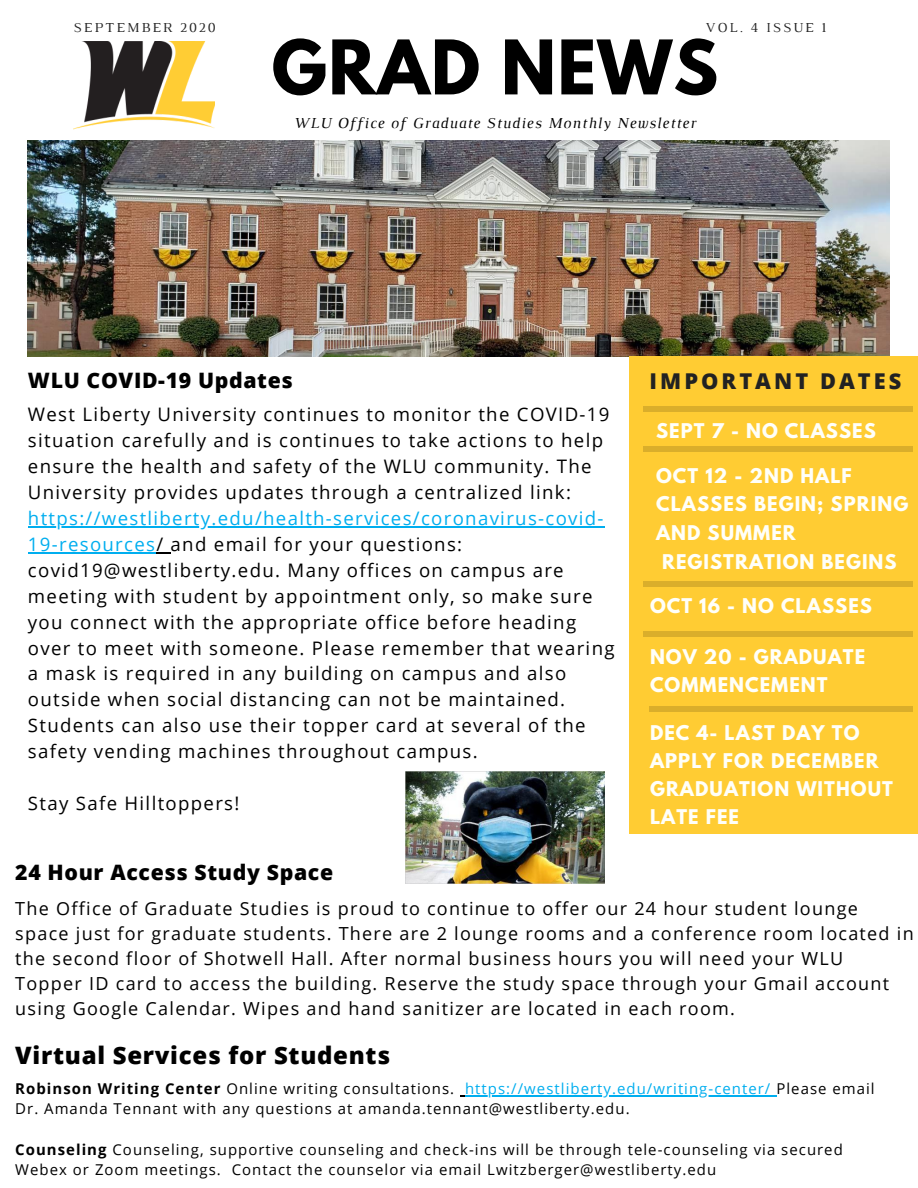
<style>
.page{position:relative;width:918px;height:1188px;background:#fff}
.page>*{position:absolute;margin:0;border:0;box-sizing:border-box;transform-origin:0 0}
.t1{font:700 66.6px "League Spartan";letter-spacing:.02em;color:#000}
.t2{font:800 24px "Open Sans";letter-spacing:.03em;color:#000}
.t3{font:800 21.75px "Open Sans";letter-spacing:.14em;color:#222}
.t4{font:800 21.3px "Open Sans";letter-spacing:.03em;color:#000}
.t5{font:18.6px/26px "Open Sans";letter-spacing:.07em;color:#000}
.t6{font:18px/25px "Open Sans";letter-spacing:.07em;color:#000}
.t7{font:700 18px/28.2px "League Spartan";letter-spacing:.06em;color:#fffff9}
.t8{font:italic 15.6px "Luthier";letter-spacing:.07em;color:#000}
.t9{font:15px/20.4px "Open Sans";letter-spacing:.07em;color:#000}
.t10{font:13.95px "Luthier";letter-spacing:.14em;color:#222}
.s1{color:#00aeef}
.s2{font-weight:700}
</style>
<div class="page">
<img style="left:74px;top:41px;width:140px;height:89px">
<img style="left:28px;top:141px;width:862px;height:216px">
<img style="left:406px;top:771px;width:199px;height:113px">
<hr style="left:465px;top:1095px;width:311px;height:1px;background:#00aeef">
<hr style="left:28px;top:526px;width:577px;height:2px;background:#00aeef">
<hr style="left:28px;top:552px;width:128px;height:2px;background:#00aeef">
<svg style="left:156px;top:552px;width:15px;height:2px"></svg>
<div style="left:630px;top:356px;width:288px;height:477px;background:#fc3"></div>
<div style="left:643px;top:581px;width:270px;height:5px;background:#daae2b"></div>
<div style="left:643px;top:446px;width:270px;height:6px;background:#daae2b"></div>
<div style="left:643px;top:406px;width:270px;height:5px;background:#daae2b"></div>
<div style="left:643px;top:631px;width:270px;height:6px;background:#daae2b"></div>
<div style="left:650px;top:707px;width:263px;height:5px;background:#daae2b"></div>
<p class="t10" style="left:74px;top:23px;width:143px">SEPTEMBER 2020</p>
<p class="t10" style="left:705px;top:23px;width:122px">VOL. 4 ISSUE 1</p>
<h1 class="t1" style="left:272px;top:34px;width:448px">GRAD NEWS</h1>
<p class="t8" style="left:294px;top:118px;width:404px">WLU Office of Graduate Studies Monthly Newsletter</p>
<p class="t4" style="left:28px;top:365px;width:266px">WLU COVID-19 Updates</p>
<p class="t5" style="left:28px;top:401px;width:583px">West Liberty University continues to monitor the COVID-19 situation carefully and is continues to take actions to help ensure the health and safety of the WLU community. The University provides updates through a centralized link:</p>
<p class="t5" style="left:28px;top:505px;width:588px"><span class="s1">https://westliberty.edu/health-services/coronavirus-covid-19-resources</span>/ and email for your questions: covid19@westliberty.edu. Many offices on campus are meeting with student by appointment only, so make sure you connect with the appropriate office before heading over to meet with someone. Please remember that wearing a mask is required in any building on campus and also outside when social distancing can not be maintained.<br>Students can also use their topper card at several of the safety vending machines throughout campus.</p>
<p class="t5" style="left:28px;top:790px;width:213px">Stay Safe Hilltoppers!</p>
<p class="t3" style="left:650px;top:366px;width:253px">IMPORTANT DATES</p>
<p class="t7" style="left:656px;top:419px;width:221px">SEPT 7 - NO CLASSES</p>
<p class="t7" style="left:656px;top:464px;width:197px">OCT 12 - 2ND HALF</p>
<p class="t7" style="left:656px;top:492px;width:254px">CLASSES BEGIN; SPRING</p>
<p class="t7" style="left:656px;top:521px;width:141px">AND SUMMER</p>
<p class="t7" style="left:662px;top:550px;width:236px">REGISTRATION BEGINS</p>
<p class="t7" style="left:650px;top:594px;width:223px">OCT 16 - NO CLASSES</p>
<p class="t7" style="left:650px;top:645px;width:217px">NOV 20 - GRADUATE<br>COMMENCEMENT</p>
<p class="t7" style="left:650px;top:721px;width:244px">DEC 4- LAST DAY TO<br>APPLY FOR DECEMBER<br>GRADUATION WITHOUT<br>LATE FEE</p>
<p class="t4" style="left:15px;top:857px;width:319px">24 Hour Access Study Space</p>
<p class="t6" style="left:15px;top:896px;width:900px">The Office of Graduate Studies is proud to continue to offer our 24 hour student lounge space just for graduate students. There are 2 lounge rooms and a conference room located in the second floor of Shotwell Hall. After normal business hours you will need your WLU Topper ID card to access the building. Reserve the study space through your Gmail account using Google Calendar. Wipes and hand sanitizer are located in each room.</p>
<p class="t2" style="left:15px;top:1038px;width:376px">Virtual Services for Students</p>
<p class="t9" style="left:15px;top:1078px;width:861px"><span class="s2">Robinson Writing Center</span> Online writing consultations. <span class="s1">https://westliberty.edu/writing-center/</span> Please email<br>Dr. Amanda Tennant with any questions at amanda.tennant@westliberty.edu.</p>
<p class="t9" style="left:15px;top:1139px;width:829px"><span class="s2">Counseling</span> Counseling, supportive counseling and check-ins will be through tele-counseling via secured<br>Webex or Zoom meetings. Contact the counselor via email Lwitzberger@westliberty.edu</p>
</div>
